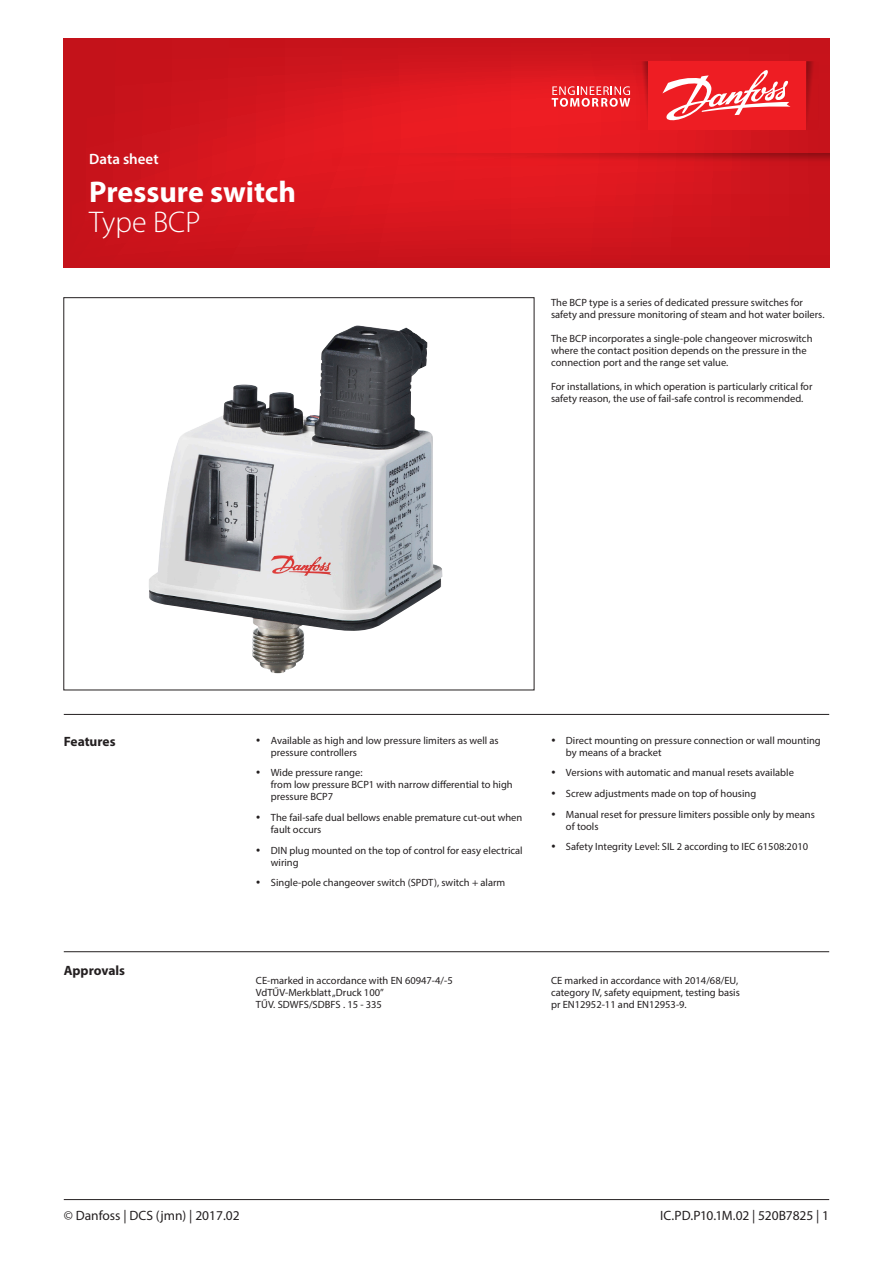
<style>
.page{position:relative;width:893px;height:1263px;background:#fff}
.page>*{position:absolute;margin:0;border:0;box-sizing:border-box;transform-origin:0 0}
.t1{font:700 30px "Myriad Pro";color:#fff}
.t2{font:300 30px "Myriad Pro";color:#fff}
.t3{font:600 15px "Myriad Pro";color:#fff}
.Normtext{font:13.5px "Myriad Pro";letter-spacing:-.015em;color:#231f20}
.Litterature_No{font:13.5px "Myriad Pro";color:#231f20}
.Normtext__bold{font:700 13.5px "Myriad Pro";color:#231f20}
.Normtext-2{font:10.5px/12px "Myriad Pro";color:#231f20}
.Bullet{font:10.5px/12px "Myriad Pro";color:#231f20}
</style>
<div class="page">
<hr style="left:64px;top:714px;width:765px;height:1px;background:#231f20">
<hr style="left:64px;top:951px;width:765px;height:1px;background:#231f20">
<img style="left:149px;top:326px;width:294px;height:347px">
<svg style="left:64px;top:38px;width:765px;height:230px;background:#d3151d"></svg>
<svg style="left:806px;top:61px;width:13px;height:69px"></svg>
<svg style="left:636px;top:61px;width:12px;height:69px"></svg>
<div style="left:648px;top:61px;width:158px;height:69px;background:#ee1d23"></div>
<svg style="left:552px;top:86px;width:78px;height:21px;background:#f0696d"></svg>
<svg style="left:662px;top:70px;width:128px;height:51px"></svg>
<svg style="left:332px;top:153px;width:497px;height:13px;background:#d4171d"></svg>
<hr style="left:64px;top:1199px;width:765px;height:1px;background:#231f20">
<h2 class="t3" style="left:89px;top:150px;width:71px">Data sheet</h2>
<h1 class="t1" style="left:89px;top:172px;width:208px">Pressure switch</h1>
<h1 class="t2" style="left:89px;top:204px;width:113px">Type BCP</h1>
<p class="Normtext-2" style="left:551px;top:296px;width:275px">The BCP type is a series of dedicated pressure switches for safety and pressure monitoring of steam and hot water boilers.</p>
<p class="Normtext-2" style="left:551px;top:332px;width:263px">The BCP incorporates a single-pole changeover microswitch where the contact position depends on the pressure in the connection port and the range set value.</p>
<p class="Normtext-2" style="left:551px;top:380px;width:263px">For installations, in which operation is particularly critical for safety reason, the use of fail-safe control is recommended.</p>
<p class="Normtext__bold" style="left:64px;top:733px;width:53px">Features</p>
<p class="Normtext__bold" style="left:64px;top:962px;width:63px">Approvals</p>
<p class="Normtext-2" style="left:271px;top:734px;width:229px">Available as high and low pressure limiters as well as pressure controllers</p>
<p class="Normtext-2" style="left:271px;top:767px;width:243px">Wide pressure range:<br>from low pressure BCP1 with narrow differential to high pressure BCP7</p>
<p class="Normtext-2" style="left:271px;top:811px;width:253px">The fail-safe dual bellows enable premature cut-out when fault occurs</p>
<p class="Normtext-2" style="left:271px;top:844px;width:253px">DIN plug mounted on the top of control for easy electrical wiring</p>
<p class="Normtext-2" style="left:271px;top:876px;width:236px">Single-pole changeover switch (SPDT), switch + alarm</p>
<p class="Normtext-2" style="left:566px;top:734px;width:256px">Direct mounting on pressure connection or wall mounting by means of a bracket</p>
<p class="Normtext-2" style="left:566px;top:767px;width:230px">Versions with automatic and manual resets available</p>
<p class="Normtext-2" style="left:566px;top:787px;width:192px">Screw adjustments made on top of housing</p>
<p class="Normtext-2" style="left:566px;top:808px;width:250px">Manual reset for pressure limiters possible only by means of tools</p>
<p class="Normtext-2" style="left:566px;top:840px;width:244px">Safety Integrity Level: SIL 2 according to IEC 61508:2010</p>
<p class="Bullet" style="left:256px;top:974px;width:198px">CE-marked in accordance with EN 60947-4/-5<br>VdTŰV-Merkblatt „Druck 100”<br>TŰV. SDWFS/SDBFS . 15 - 335</p>
<p class="Bullet" style="left:551px;top:974px;width:190px">CE marked in accordance with 2014/68/EU, category IV, safety equipment, testing basis pr EN12952-11 and EN12953-9.</p>
<p class="Litterature_No" style="left:64px;top:1207px;width:177px">© Danfoss | DCS (jmn) | 2017.02</p>
<p class="Normtext" style="left:660px;top:1207px;width:171px">IC.PD.P10.1M.02 | 520B7825 | 1</p>
</div>
